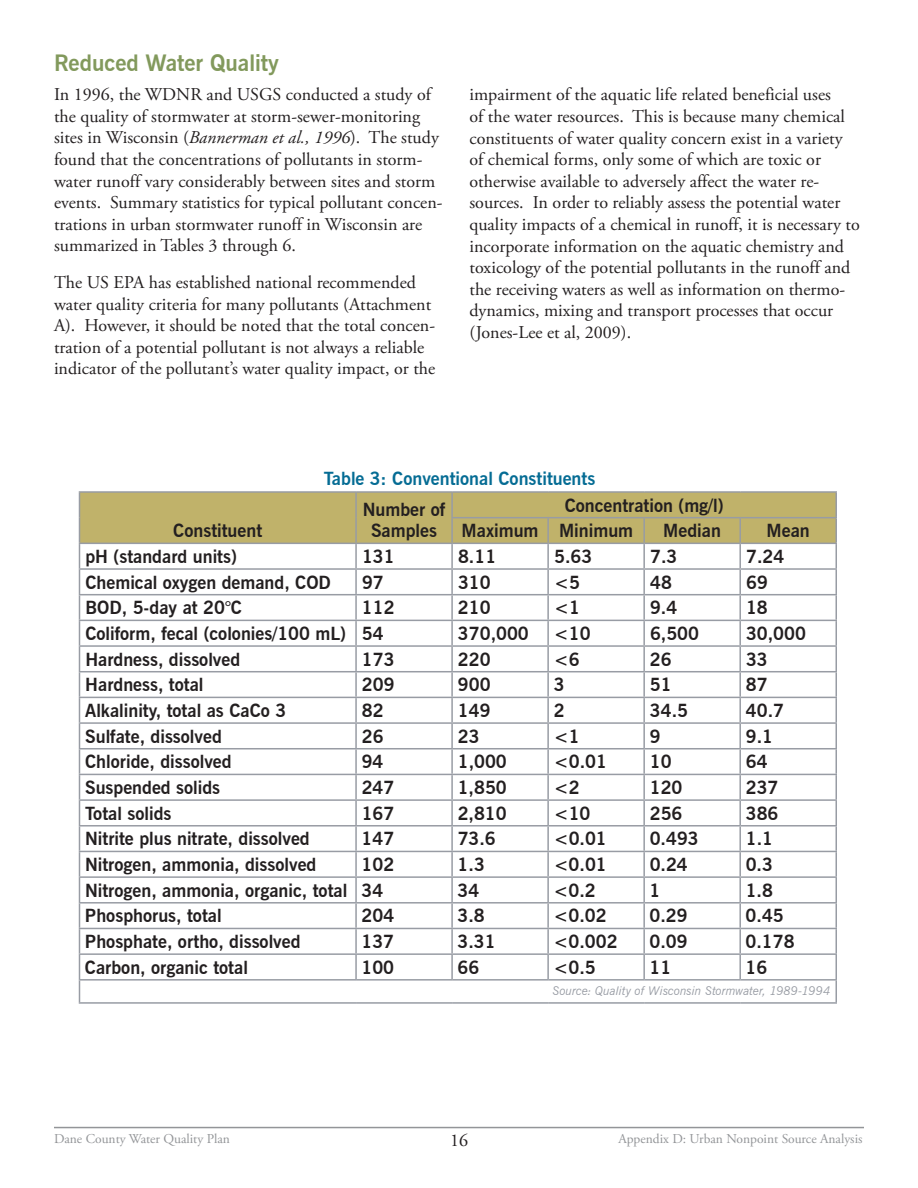
<style>
.page{position:relative;width:918px;height:1188px;background:#fff}
.page>*{position:absolute;margin:0;border:0;box-sizing:border-box;transform-origin:0 0}
.t1{font:700 22.5px "News Gothic BT";color:#82995c}
.t2{font:18px/21.6px "Adobe Garamond Pro";color:#231f20}
.t3{font:700 18px/21.6px "News Gothic BT";color:#231f20;text-align:center}
.t4{font:700 18px "News Gothic BT";color:#056c94}
.t5{font:13.5px "Adobe Garamond Pro";color:#939598}
.t6{font:italic 12px "News Gothic BT";letter-spacing:-.005em;color:#989ca4}
.s1{font-style:italic}
</style>
<div class="page">
<hr style="left:54px;top:1127px;width:810px;height:1px;background:#939598">
<hr style="left:79px;top:1002px;width:277px;height:2px;background:#989ca4">
<hr style="left:356px;top:1002px;width:96px;height:2px;background:#989ca4">
<hr style="left:452px;top:1002px;width:96px;height:2px;background:#989ca4">
<hr style="left:548px;top:1002px;width:96px;height:2px;background:#989ca4">
<hr style="left:644px;top:1002px;width:96px;height:2px;background:#989ca4">
<hr style="left:740px;top:1002px;width:97px;height:2px;background:#989ca4">
<hr style="left:79px;top:491px;width:277px;height:2px;background:#989ca4">
<hr style="left:356px;top:491px;width:96px;height:2px;background:#989ca4">
<hr style="left:452px;top:491px;width:96px;height:2px;background:#989ca4">
<hr style="left:548px;top:491px;width:96px;height:2px;background:#989ca4">
<hr style="left:644px;top:491px;width:96px;height:2px;background:#989ca4">
<hr style="left:740px;top:491px;width:97px;height:2px;background:#989ca4">
<svg style="left:79px;top:492px;width:758px;height:510px"></svg>
<hr style="left:79px;top:979px;width:277px;height:2px;background:#989ca4">
<hr style="left:356px;top:979px;width:96px;height:2px;background:#989ca4">
<hr style="left:452px;top:979px;width:96px;height:2px;background:#989ca4">
<hr style="left:548px;top:979px;width:96px;height:2px;background:#989ca4">
<hr style="left:644px;top:979px;width:96px;height:2px;background:#989ca4">
<hr style="left:740px;top:979px;width:97px;height:2px;background:#989ca4">
<p class="t1" style="left:54px;top:49px;width:226px">Reduced Water Quality</p>
<p class="t2" style="left:54px;top:84px;width:390px">In 1996, the WDNR and USGS conducted a study of the quality of stormwater at storm-sewer-monitoring sites in Wisconsin (<span class="s1">Bannerman et al., 1996</span>). The study found that the concentrations of pollutants in storm&shy;water runoff vary considerably between sites and storm events. Summary statistics for typical pollutant concen&shy;trations in urban stormwater runoff in Wisconsin are summarized in Tables 3 through 6.</p>
<p class="t2" style="left:54px;top:272px;width:383px">The US EPA has established national recommended water quality criteria for many pollutants (Attachment A). However, it should be noted that the total concen&shy;tration of a potential pollutant is not always a reliable indicator of the pollutant’s water quality impact, or the</p>
<p class="t2" style="left:469px;top:85px;width:392px">impairment of the aquatic life related beneficial uses<br>of the water resources. This is because many chemical constituents of water quality concern exist in a variety of chemical forms, only some of which are toxic or otherwise available to adversely affect the water re&shy;sources. In order to reliably assess the potential water quality impacts of a chemical in runoff, it is necessary to incorporate information on the aquatic chemistry and toxicology of the potential pollutants in the runoff and the receiving waters as well as information on thermo&shy;dynamics, mixing and transport processes that occur (Jones-Lee et al, 2009).</p>
<p class="t3" style="left:173px;top:520px;width:90px">Constituent</p>
<p class="t4" style="left:324px;top:468px;width:273px">Table 3: Conventional Constituents</p>
<p class="t3" style="left:363px;top:498px;width:84px">Number of<br>Samples</p>
<p class="t3" style="left:462px;top:492px;width:264px;line-height:25.7px;text-align:left;text-indent:103px">Concentration (mg/l)<br>Maximum Minimum</p>
<p class="t3" style="left:663px;top:520px;width:59px">Median</p>
<p class="t3" style="left:767px;top:520px;width:45px">Mean</p>
<p class="t3" style="left:85px;top:546px;width:153px">pH (standard units)</p>
<p class="t3" style="left:362px;top:546px;width:34px">131</p>
<p class="t3" style="left:458px;top:546px;width:40px">8.11</p>
<p class="t3" style="left:554px;top:546px;width:40px">5.63</p>
<p class="t3" style="left:650px;top:546px;width:29px">7.3</p>
<p class="t3" style="left:746px;top:546px;width:40px">7.24</p>
<p class="t3" style="left:85px;top:571px;width:247px">Chemical oxygen demand, COD</p>
<p class="t3" style="left:362px;top:571px;width:23px">97</p>
<p class="t3" style="left:458px;top:571px;width:34px">310</p>
<p class="t3" style="left:554px;top:571px;width:27px">&lt;5</p>
<p class="t3" style="left:650px;top:571px;width:23px">48</p>
<p class="t3" style="left:746px;top:571px;width:23px">69</p>
<p class="t3" style="left:85px;top:597px;width:158px">BOD, 5-day at 20°C</p>
<p class="t3" style="left:362px;top:597px;width:34px">112</p>
<p class="t3" style="left:458px;top:597px;width:34px">210</p>
<p class="t3" style="left:554px;top:597px;width:27px">&lt;1</p>
<p class="t3" style="left:650px;top:597px;width:29px">9.4</p>
<p class="t3" style="left:746px;top:597px;width:23px">18</p>
<p class="t3" style="left:85px;top:623px;width:300px">Coliform, fecal (colonies/100 mL) 54</p>
<p class="t3" style="left:458px;top:623px;width:72px">370,000</p>
<p class="t3" style="left:554px;top:623px;width:38px">&lt;10</p>
<p class="t3" style="left:650px;top:623px;width:51px">6,500</p>
<p class="t3" style="left:746px;top:623px;width:61px">30,000</p>
<p class="t3" style="left:85px;top:648px;width:156px">Hardness, dissolved</p>
<p class="t3" style="left:362px;top:648px;width:34px">173</p>
<p class="t3" style="left:458px;top:648px;width:34px">220</p>
<p class="t3" style="left:554px;top:648px;width:27px">&lt;6</p>
<p class="t3" style="left:650px;top:648px;width:23px">26</p>
<p class="t3" style="left:746px;top:648px;width:23px">33</p>
<p class="t3" style="left:85px;top:674px;width:120px">Hardness, total</p>
<p class="t3" style="left:362px;top:674px;width:34px">209</p>
<p class="t3" style="left:458px;top:674px;width:34px">900</p>
<p class="t3" style="left:554px;top:674px;width:12px">3</p>
<p class="t3" style="left:650px;top:674px;width:23px">51</p>
<p class="t3" style="left:746px;top:674px;width:23px">87</p>
<p class="t3" style="left:85px;top:700px;width:203px">Alkalinity, total as CaCo 3</p>
<p class="t3" style="left:362px;top:700px;width:23px">82</p>
<p class="t3" style="left:458px;top:700px;width:34px">149</p>
<p class="t3" style="left:554px;top:700px;width:12px">2</p>
<p class="t3" style="left:650px;top:700px;width:40px">34.5</p>
<p class="t3" style="left:746px;top:700px;width:40px">40.7</p>
<p class="t3" style="left:85px;top:725px;width:138px">Sulfate, dissolved</p>
<p class="t3" style="left:362px;top:725px;width:23px">26</p>
<p class="t3" style="left:458px;top:725px;width:23px">23</p>
<p class="t3" style="left:554px;top:725px;width:27px">&lt;1</p>
<p class="t3" style="left:650px;top:725px;width:12px">9</p>
<p class="t3" style="left:746px;top:725px;width:29px">9.1</p>
<p class="t3" style="left:85px;top:751px;width:148px">Chloride, dissolved</p>
<p class="t3" style="left:362px;top:751px;width:23px">94</p>
<p class="t3" style="left:458px;top:751px;width:51px">1,000</p>
<p class="t3" style="left:554px;top:751px;width:55px">&lt;0.01</p>
<p class="t3" style="left:650px;top:751px;width:23px">10</p>
<p class="t3" style="left:746px;top:751px;width:23px">64</p>
<p class="t3" style="left:85px;top:777px;width:137px">Suspended solids</p>
<p class="t3" style="left:362px;top:777px;width:34px">247</p>
<p class="t3" style="left:458px;top:777px;width:51px">1,850</p>
<p class="t3" style="left:554px;top:777px;width:27px">&lt;2</p>
<p class="t3" style="left:650px;top:777px;width:34px">120</p>
<p class="t3" style="left:746px;top:777px;width:34px">237</p>
<p class="t3" style="left:85px;top:802px;width:88px">Total solids</p>
<p class="t3" style="left:362px;top:802px;width:34px">167</p>
<p class="t3" style="left:458px;top:802px;width:51px">2,810</p>
<p class="t3" style="left:554px;top:802px;width:38px">&lt;10</p>
<p class="t3" style="left:650px;top:802px;width:34px">256</p>
<p class="t3" style="left:746px;top:802px;width:34px">386</p>
<p class="t3" style="left:85px;top:828px;width:226px">Nitrite plus nitrate, dissolved</p>
<p class="t3" style="left:362px;top:828px;width:34px">147</p>
<p class="t3" style="left:458px;top:828px;width:40px">73.6</p>
<p class="t3" style="left:554px;top:828px;width:55px">&lt;0.01</p>
<p class="t3" style="left:650px;top:828px;width:51px">0.493</p>
<p class="t3" style="left:746px;top:828px;width:29px">1.1</p>
<p class="t3" style="left:85px;top:854px;width:233px">Nitrogen, ammonia, dissolved</p>
<p class="t3" style="left:362px;top:854px;width:34px">102</p>
<p class="t3" style="left:458px;top:854px;width:29px">1.3</p>
<p class="t3" style="left:554px;top:854px;width:55px">&lt;0.01</p>
<p class="t3" style="left:650px;top:854px;width:40px">0.24</p>
<p class="t3" style="left:746px;top:854px;width:29px">0.3</p>
<p class="t3" style="left:85px;top:879px;width:300px">Nitrogen, ammonia, organic, total 34</p>
<p class="t3" style="left:458px;top:879px;width:23px">34</p>
<p class="t3" style="left:554px;top:879px;width:44px">&lt;0.2</p>
<p class="t3" style="left:650px;top:879px;width:12px">1</p>
<p class="t3" style="left:746px;top:879px;width:29px">1.8</p>
<p class="t3" style="left:85px;top:905px;width:138px">Phosphorus, total</p>
<p class="t3" style="left:362px;top:905px;width:34px">204</p>
<p class="t3" style="left:458px;top:905px;width:29px">3.8</p>
<p class="t3" style="left:554px;top:905px;width:55px">&lt;0.02</p>
<p class="t3" style="left:650px;top:905px;width:40px">0.29</p>
<p class="t3" style="left:746px;top:905px;width:40px">0.45</p>
<p class="t3" style="left:85px;top:931px;width:217px">Phosphate, ortho, dissolved</p>
<p class="t3" style="left:362px;top:931px;width:34px">137</p>
<p class="t3" style="left:458px;top:931px;width:40px">3.31</p>
<p class="t3" style="left:554px;top:931px;width:66px">&lt;0.002</p>
<p class="t3" style="left:650px;top:931px;width:40px">0.09</p>
<p class="t3" style="left:746px;top:931px;width:51px">0.178</p>
<p class="t3" style="left:85px;top:956px;width:165px">Carbon, organic total</p>
<p class="t3" style="left:361px;top:956px;width:34px">100</p>
<p class="t3" style="left:457px;top:956px;width:23px">66</p>
<p class="t3" style="left:554px;top:956px;width:44px">&lt;0.5</p>
<p class="t3" style="left:650px;top:956px;width:23px">11</p>
<p class="t3" style="left:746px;top:956px;width:23px">16</p>
<p class="t6" style="left:552px;top:983px;width:279px">Source: Quality of Wisconsin Stormwater, 1989-1994</p>
<p class="t5" style="left:54px;top:1130px;width:177px">Dane County Water Quality Plan</p>
<p class="t2" style="left:450px;top:1130px;width:19px">16</p>
<p class="t5" style="left:618px;top:1130px;width:246px">Appendix D: Urban Nonpoint Source Analysis</p>
</div>
